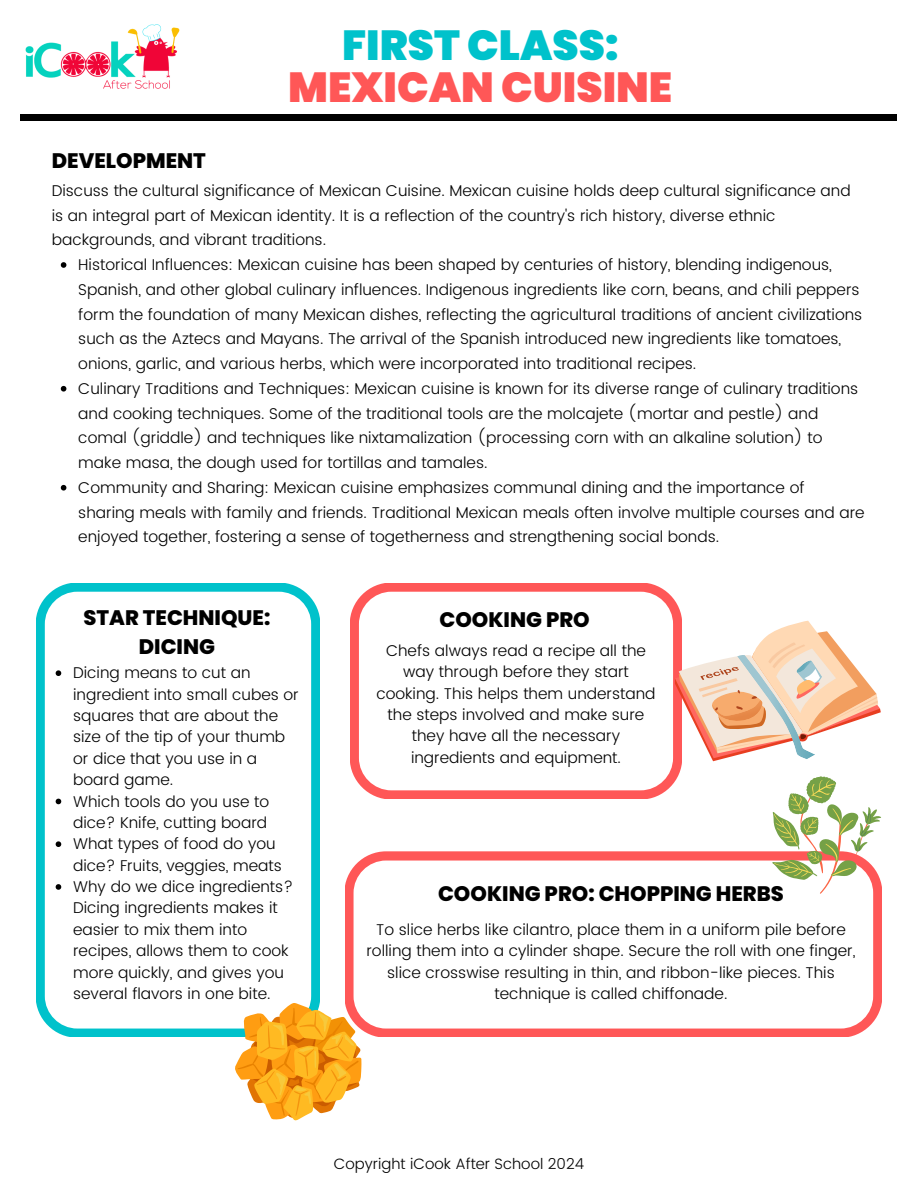
<style>
.page{position:relative;width:918px;height:1188px;background:#fff}
.page>*{position:absolute;margin:0;border:0;box-sizing:border-box;transform-origin:0 0}
.t1{font:900 42px "Poppins";color:#ff5757}
.t2{font:900 42px "Poppins";color:#00c2cb}
.t3{font:800 21px/29.2px "Poppins";color:#000;text-align:center}
.t4{font:300 15.6px/21.3px "Poppins";color:#000}
.t5{font:300 15px "Poppins";color:#000}
</style>
<div class="page">
<div style="left:21px;top:114px;width:876px;height:7px;background:#000"></div>
<img style="left:20px;top:24px;width:160px;height:97px">
<svg style="left:350px;top:583px;width:332px;height:216px"></svg>
<svg style="left:36px;top:583px;width:284px;height:454px"></svg>
<svg style="left:345px;top:852px;width:537px;height:185px"></svg>
<svg style="left:772px;top:776px;width:109px;height:118px"></svg>
<svg style="left:234px;top:1002px;width:128px;height:119px"></svg>
<svg style="left:675px;top:621px;width:206px;height:140px"></svg>
<svg style="left:56px;top:670px;width:5px;height:6px"></svg>
<svg style="left:56px;top:799px;width:5px;height:5px"></svg>
<svg style="left:56px;top:841px;width:5px;height:6px"></svg>
<svg style="left:56px;top:884px;width:5px;height:6px"></svg>
<svg style="left:61px;top:262px;width:5px;height:6px"></svg>
<svg style="left:61px;top:386px;width:5px;height:6px"></svg>
<svg style="left:61px;top:485px;width:5px;height:6px"></svg>
<h1 class="t2" style="left:342px;top:16px;width:278px">FIRST CLASS:</h1>
<h1 class="t1" style="left:288px;top:58px;width:385px">MEXICAN CUISINE</h1>
<h2 class="t3" style="left:52px;top:146px;width:156px">DEVELOPMENT</h2>
<p class="t4" style="left:52px;top:178px;width:800px;line-height:24.8px">Discuss the cultural significance of Mexican Cuisine. Mexican cuisine holds deep cultural significance and is an integral part of Mexican identity. It is a reflection of the country's rich history, diverse ethnic backgrounds, and vibrant traditions.</p>
<p class="t4" style="left:78px;top:252px;width:788px;line-height:24.8px">Historical Influences: Mexican cuisine has been shaped by centuries of history, blending indigenous, Spanish, and other global culinary influences. Indigenous ingredients like corn, beans, and chili peppers form the foundation of many Mexican dishes, reflecting the agricultural traditions of ancient civilizations such as the Aztecs and Mayans. The arrival of the Spanish introduced new ingredients like tomatoes, onions, garlic, and various herbs, which were incorporated into traditional recipes.<br>Culinary Traditions and Techniques: Mexican cuisine is known for its diverse range of culinary traditions and cooking techniques. Some of the traditional tools are the molcajete (mortar and pestle) and comal (griddle) and techniques like nixtamalization (processing corn with an alkaline solution) to make masa, the dough used for tortillas and tamales.<br>Community and Sharing: Mexican cuisine emphasizes communal dining and the importance of sharing meals with family and friends. Traditional Mexican meals often involve multiple courses and are enjoyed together, fostering a sense of togetherness and strengthening social bonds.</p>
<h2 class="t3" style="left:83px;top:603px;width:188px">STAR TECHNIQUE:<br>DICING</h2>
<p class="t4" style="left:73px;top:662px;width:227px">Dicing means to cut an ingredient into small cubes or squares that are about the size of the tip of your thumb or dice that you use in a board game.<br>Which tools do you use to dice? Knife, cutting board<br>What types of food do you dice? Fruits, veggies, meats<br>Why do we dice ingredients?<br>Dicing ingredients makes it easier to mix them into recipes, allows them to cook more quickly, and gives you several flavors in one bite.</p>
<h2 class="t3" style="left:439px;top:605px;width:152px">COOKING PRO</h2>
<p class="t4" style="left:376px;top:640px;width:281px;text-align:center">Chefs always read a recipe all the way through before they start cooking. This helps them understand the steps involved and make sure they have all the necessary ingredients and equipment.</p>
<h2 class="t3" style="left:438px;top:879px;width:347px">COOKING PRO: CHOPPING HERBS</h2>
<p class="t4" style="left:366px;top:919px;width:491px;text-align:center">To slice herbs like cilantro, place them in a uniform pile before rolling them into a cylinder shape. Secure the roll with one finger, slice crosswise resulting in thin, and ribbon-like pieces. This technique is called chiffonade.</p>
<p class="t5" style="left:334px;top:1155px;width:252px">Copyright iCook After School 2024</p>
</div>
